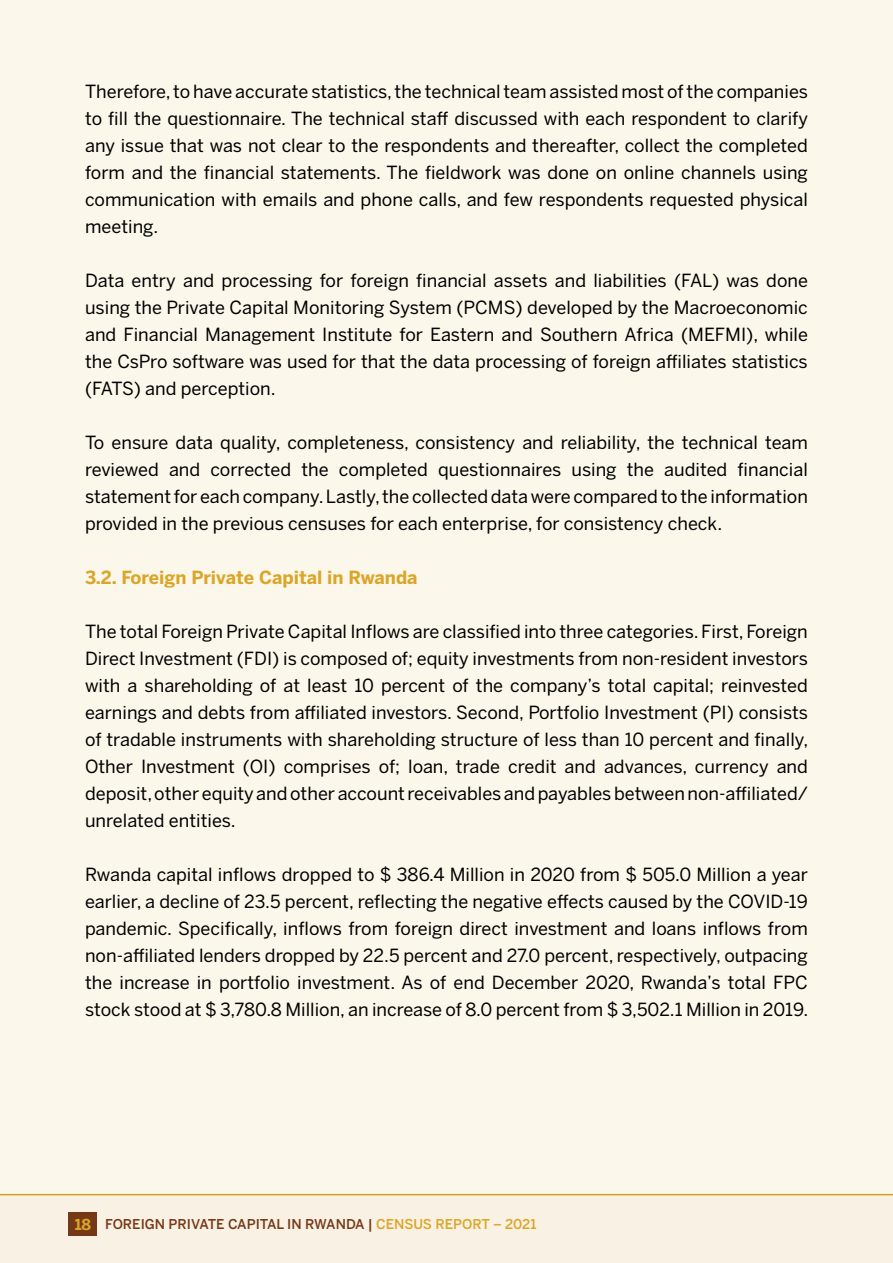
<style>
.page{position:relative;width:893px;height:1263px;background:#fcf7eb}
.page>*{position:absolute;margin:0;border:0;box-sizing:border-box;transform-origin:0 0}
.t1{font:18px/27px "Benton Sans";color:#000;text-align:justify}
.t2{font:700 18px "Benton Sans";color:#dba628}
.t3{font:500 13.5px "Benton Sans";color:#753918}
.s1{font-weight:700;font-size:15px;color:#dba628}
.s2{color:#dba628}
</style>
<div class="page">
<div style="left:0;top:1194px;width:893px;height:69px;background:#f9f1e3"></div>
<hr style="left:0;top:1194px;width:893px;height:1px;background:#dba628">
<div style="left:69px;top:1212px;width:28px;height:24px;background:#753918"></div>
<p class="t1" style="left:85px;top:78px;width:724px">Therefore, to have accurate statistics, the technical team assisted most of the companies to fill the questionnaire. The technical staff discussed with each respondent to clarify any issue that was not clear to the respondents and thereafter, collect the completed form and the financial statements. The fieldwork was done on online channels using communication with emails and phone calls, and few respondents requested physical meeting.</p>
<p class="t1" style="left:85px;top:267px;width:724px">Data entry and processing for foreign financial assets and liabilities (FAL) was done using the Private Capital Monitoring System (PCMS) developed by the Macroeconomic and Financial Management Institute for Eastern and Southern Africa (MEFMI), while the CsPro software was used for that the data processing of foreign affiliates statistics (FATS) and perception.</p>
<p class="t1" style="left:85px;top:429px;width:724px">To ensure data quality, completeness, consistency and reliability, the technical team reviewed and corrected the completed questionnaires using the audited financial statement for each company. Lastly, the collected data were compared to the information provided in the previous censuses for each enterprise, for consistency check.</p>
<p class="t2" style="left:85px;top:567px;width:334px">3.2. Foreign Private Capital in Rwanda</p>
<p class="t1" style="left:85px;top:618px;width:725px">The total Foreign Private Capital Inflows are classified into three categories. First, Foreign Direct Investment (FDI) is composed of; equity investments from non-resident investors with a shareholding of at least 10 percent of the company’s total capital; reinvested earnings and debts from affiliated investors. Second, Portfolio Investment (PI) consists of tradable instruments with shareholding structure of less than 10 percent and finally, Other Investment (OI) comprises of; loan, trade credit and advances, currency and deposit, other equity and other account receivables and payables between non-affiliated/ unrelated entities.</p>
<p class="t1" style="left:85px;top:861px;width:725px">Rwanda capital inflows dropped to $ 386.4 Million in 2020 from $ 505.0 Million a year earlier, a decline of 23.5 percent, reflecting the negative effects caused by the COVID-19 pandemic. Specifically, inflows from foreign direct investment and loans inflows from non-affiliated lenders dropped by 22.5 percent and 27.0 percent, respectively, outpacing the increase in portfolio investment. As of end December 2020, Rwanda’s total FPC stock stood at $ 3,780.8 Million, an increase of 8.0 percent from $ 3,502.1 Million in 2019.</p>
<p class="t3" style="left:75px;top:1216px;width:463px"><span class="s1">18</span> FOREIGN PRIVATE CAPITAL IN RWANDA | <span class="s2">CENSUS REPORT – 2021</span></p>
</div>
